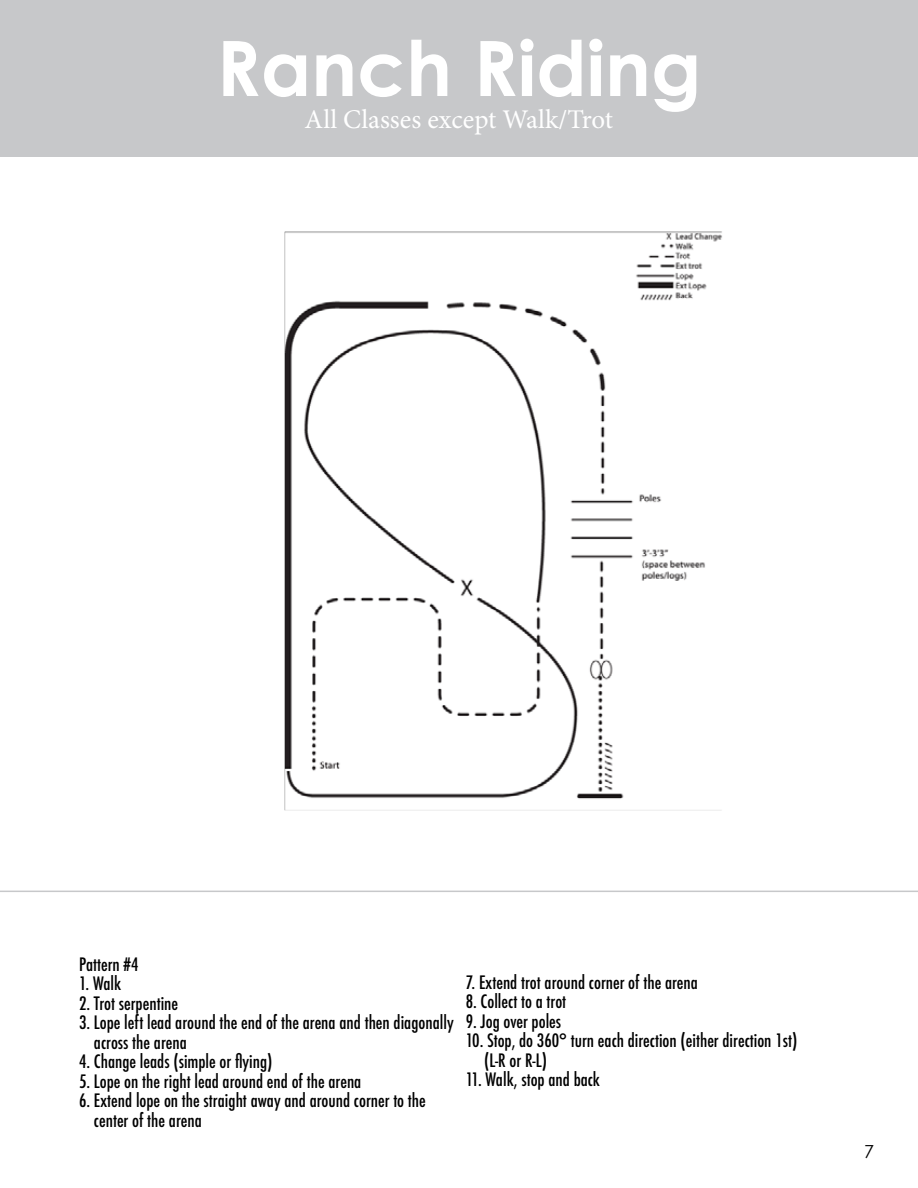
<style>
.page{position:relative;width:918px;height:1188px;background:#fff}
.page>*{position:absolute;margin:0;border:0;box-sizing:border-box;transform-origin:0 0}
.t1{font:700 76.5px "Century Gothic";color:#fff}
.t2{font:27px "Minion Pro";color:#fff}
.t3{font:500 condensed 18px/19.5px "Futura";color:#000}
.t4{font:18px "Century Gothic";color:#000}
</style>
<div class="page">
<hr style="left:0;top:891px;width:918px;height:1px;background:#c7c8ca">
<div style="left:0;top:0;width:918px;height:157px;background:#c7c8ca"></div>
<img style="left:284px;top:231px;width:438px;height:579px">
<h1 class="t1" style="left:216px;top:20px;width:487px">Ranch Riding</h1>
<h2 class="t2" style="left:305px;top:102px;width:310px">All Classes except Walk/Trot</h2>
<p class="t3" style="left:79px;top:954px;width:61px">Pattern #4</p>
<p class="t3" style="left:79px;top:974px;width:44px">1. Walk</p>
<p class="t3" style="left:79px;top:993px;width:101px">2. Trot serpentine</p>
<p class="t3" style="left:94px;top:1013px;width:361px;text-indent:-15px">3. Lope left lead around the end of the arena and then diagonally across the arena</p>
<p class="t3" style="left:79px;top:1052px;width:195px">4. Change leads (simple or flying)</p>
<p class="t3" style="left:79px;top:1071px;width:284px">5. Lope on the right lead around end of the arena</p>
<p class="t3" style="left:94px;top:1091px;width:333px;text-indent:-15px">6. Extend lope on the straight away and around corner to the center of the arena</p>
<p class="t3" style="left:466px;top:972px;width:234px">7. Extend trot around corner of the arena</p>
<p class="t3" style="left:466px;top:992px;width:102px">8. Collect to a trot</p>
<p class="t3" style="left:466px;top:1011px;width:97px">9. Jog over poles</p>
<p class="t3" style="left:484px;top:1031px;width:315px;text-indent:-19px">10. Stop, do 360° turn each direction (either direction 1st) (L-R or R-L)</p>
<p class="t3" style="left:466px;top:1070px;width:136px">11. Walk, stop and back</p>
<p class="t4" style="left:864px;top:1140px;width:11px">7</p>
</div>
